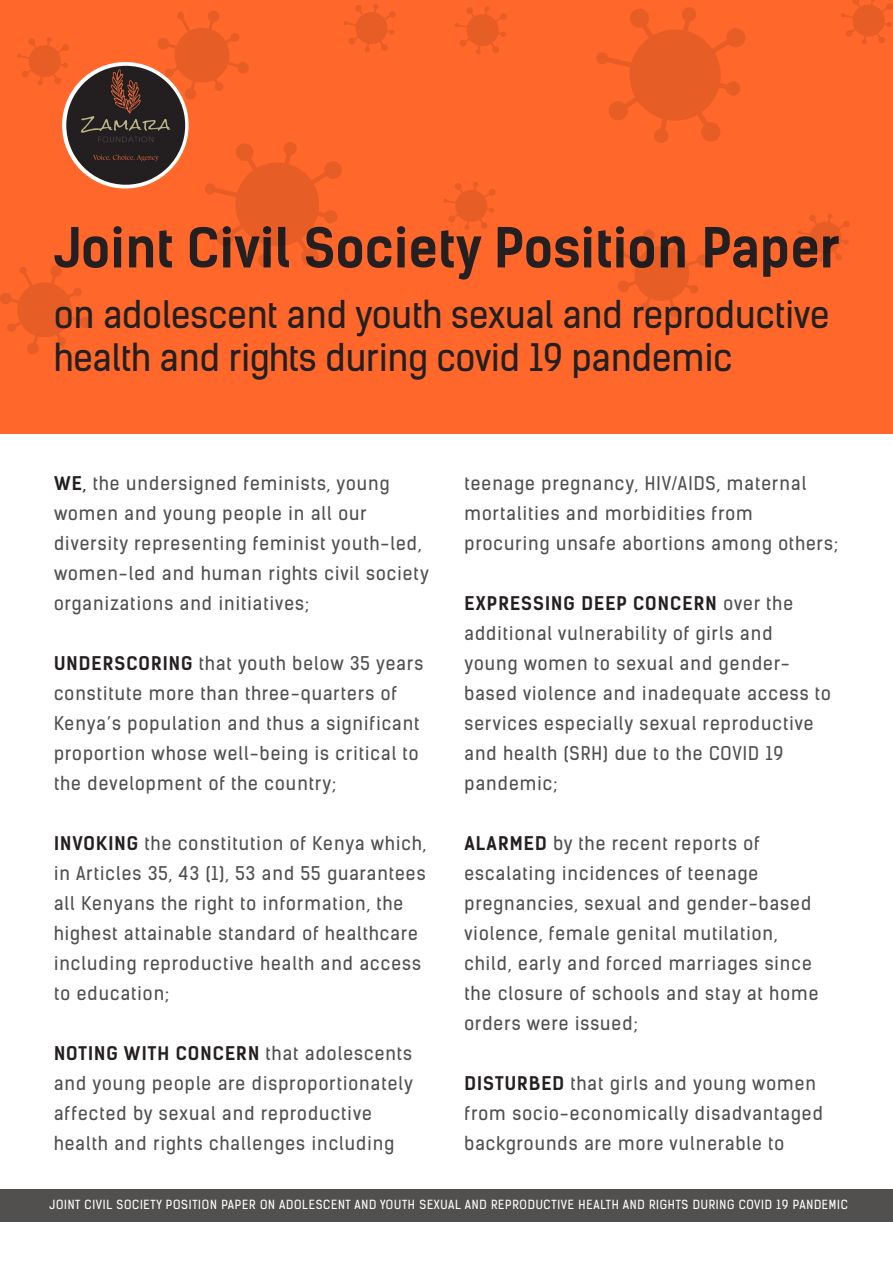
<style>
.page{position:relative;width:893px;height:1263px;background:#fff}
.page>*{position:absolute;margin:0;border:0;box-sizing:border-box;transform-origin:0 0}
.t1{font:52.5px "Kelson Sans Bold BG";color:#241f21}
.t2{font:36px/43.2px "Kelson Sans";color:#241f21}
.t3{font:18px/30px "Kelson Sans";letter-spacing:.06em;color:#524f4f}
.t4{font:12px "Kelson Sans";letter-spacing:.06em;color:#fff}
.s1{font-weight:700;color:#241f21}
.s2{color:#241f21}
</style>
<div class="page">
<div style="left:0;top:0;width:893px;height:433px;background:#ff682a"></div>
<svg style="left:0;top:265px;width:91px;height:89px"></svg>
<svg style="left:205px;top:142px;width:137px;height:125px"></svg>
<svg style="left:443px;top:182px;width:53px;height:48px"></svg>
<svg style="left:17px;top:37px;width:52px;height:48px"></svg>
<svg style="left:596px;top:7px;width:150px;height:136px"></svg>
<svg style="left:158px;top:11px;width:91px;height:89px"></svg>
<svg style="left:455px;top:6px;width:52px;height:48px"></svg>
<svg style="left:798px;top:214px;width:52px;height:48px"></svg>
<svg style="left:841px;top:0;width:52px;height:44px"></svg>
<svg style="left:618px;top:229px;width:90px;height:89px"></svg>
<svg style="left:344px;top:4px;width:52px;height:48px"></svg>
<svg style="left:62px;top:62px;width:127px;height:127px"></svg>
<img style="left:66px;top:66px;width:123px;height:119px">
<div style="left:0;top:1189px;width:893px;height:32px;background:#524f4f"></div>
<p class="t1" style="left:54px;top:216px;width:788px">Joint Civil Society Position Paper</p>
<p class="t2" style="left:54px;top:293px;width:777px">on adolescent and youth sexual and reproductive health and rights during covid 19 pandemic</p>
<p class="t3" style="left:54px;top:468px;width:376px"><span class="s1">WE</span><span class="s2">,</span> the undersigned feminists, young women and young people in all our diversity representing feminist youth-led, women-led and human rights civil society organizations and initiatives;</p>
<p class="t3" style="left:54px;top:648px;width:371px"><span class="s1">UNDERSCORING</span> that youth below 35 years constitute more than three-quarters of Kenya’s population and thus a significant proportion whose well-being is critical to the development of the country;</p>
<p class="t3" style="left:54px;top:828px;width:374px"><span class="s1">INVOKING</span> the constitution of Kenya which, in Articles 35, 43 (1), 53 and 55 guarantees all Kenyans the right to information, the highest attainable standard of healthcare including reproductive health and access to education;</p>
<p class="t3" style="left:54px;top:1038px;width:360px"><span class="s1">NOTING WITH CONCERN</span> that adolescents and young people are disproportionately affected by sexual and reproductive health and rights challenges including</p>
<p class="t3" style="left:464px;top:468px;width:375px">teenage pregnancy, HIV/AIDS, maternal mortalities and morbidities from procuring unsafe abortions among others;</p>
<p class="t3" style="left:464px;top:588px;width:368px"><span class="s1">EXPRESSING DEEP CONCERN</span> over the additional vulnerability of girls and<br>young women to sexual and gender&shy;based violence and inadequate access to services especially sexual reproductive and health (SRH) due to the COVID 19 pandemic;</p>
<p class="t3" style="left:464px;top:828px;width:355px"><span class="s1">ALARMED</span> by the recent reports of escalating incidences of teenage pregnancies, sexual and gender-based violence, female genital mutilation, child, early and forced marriages since the closure of schools and stay at home orders were issued;</p>
<p class="t3" style="left:464px;top:1068px;width:360px"><span class="s1">DISTURBED</span> that girls and young women from socio-economically disadvantaged backgrounds are more vulnerable to</p>
<p class="t4" style="left:50px;top:1197px;width:800px">JOINT CIVIL SOCIETY POSITION PAPER ON ADOLESCENT AND YOUTH SEXUAL AND REPRODUCTIVE HEALTH AND RIGHTS DURING COVID 19 PANDEMIC</p>
</div>
